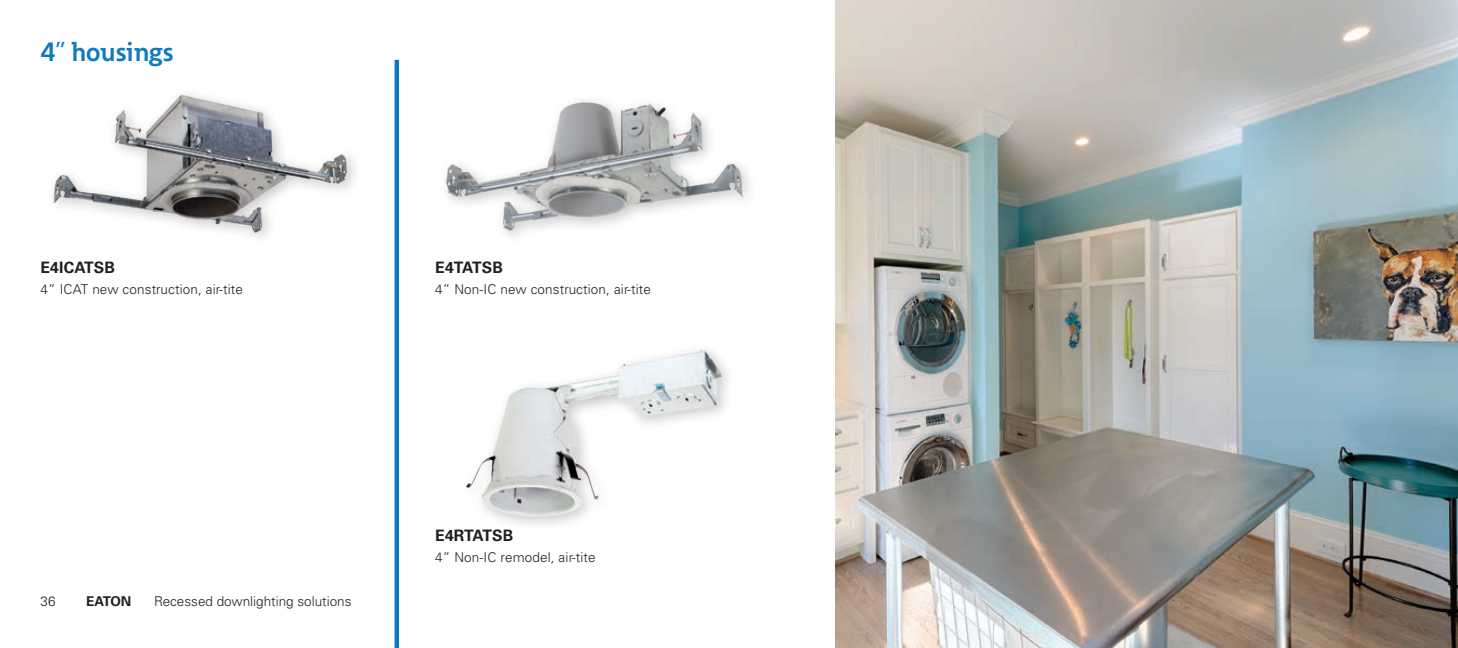
<style>
.page{position:relative;width:1458px;height:648px;background:#fff}
.page>*{position:absolute;margin:0;border:0;box-sizing:border-box;transform-origin:0 0}
.t1{font:700 27px "Eaton";color:#107ac0}
.t2{font:700 15.75px "Univers LT Std";letter-spacing:.01em;color:#231f20}
.t3{font:300 13.5px "Univers LT Std";letter-spacing:.01em;color:#231f20}
.t4{font:700 13.5px "Univers LT Std";letter-spacing:-.02em;color:#231f20}
</style>
<div class="page">
<img style="left:53px;top:94px;width:302px;height:144px">
<img style="left:446px;top:101px;width:303px;height:135px">
<img style="left:466px;top:349px;width:262px;height:176px">
<img style="left:836px;top:0;width:622px;height:648px">
<hr style="left:395px;top:60px;width:4px;height:588px;background:#107ac0">
<h1 class="t1" style="left:40px;top:35px;width:135px">4” housings</h1>
<p class="t2" style="left:40px;top:258px;width:76px">E4ICATSB</p>
<p class="t3" style="left:40px;top:281px;width:204px">4” ICAT new construction, air-tite</p>
<p class="t2" style="left:435px;top:258px;width:69px">E4TATSB</p>
<p class="t3" style="left:435px;top:281px;width:217px">4” Non-IC new construction, air-tite</p>
<p class="t3" style="left:40px;top:593px;width:17px">36</p>
<p class="t4" style="left:86px;top:593px;width:47px">EATON</p>
<p class="t3" style="left:154px;top:593px;width:199px">Recessed downlighting solutions</p>
<p class="t2" style="left:435px;top:526px;width:80px">E4RTATSB</p>
<p class="t3" style="left:435px;top:549px;width:162px">4” Non-IC remodel, air-tite</p>
</div>
